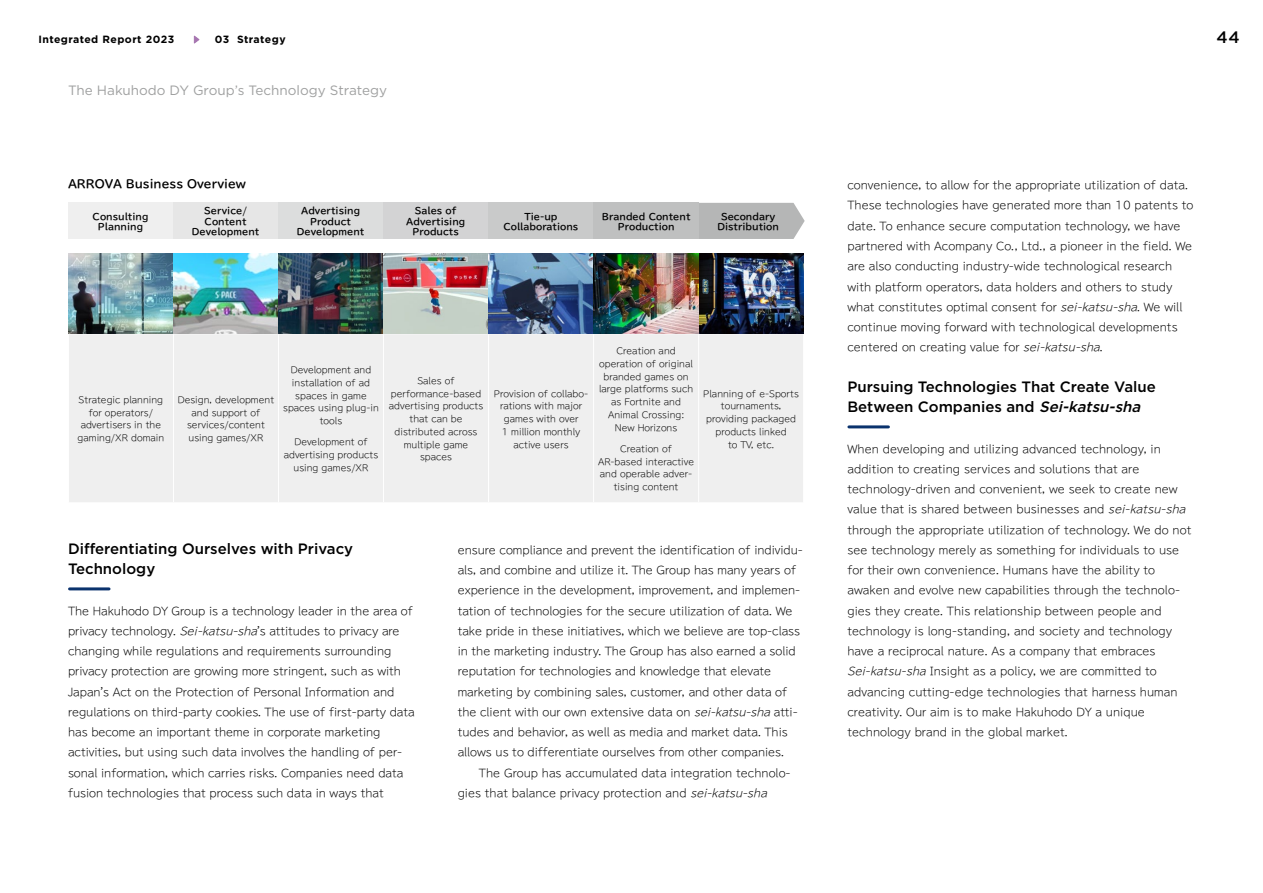
<style>
.page{position:relative;width:1263px;height:893px;background:#fff}
.page>*{position:absolute;margin:0;border:0;box-sizing:border-box;transform-origin:0 0}
.t1{font:500 16.5px "Gotham";color:#000}
.t2{font:500 15px/20.2px "Gotham";color:#000}
.t3{font:13.5px "Gotham";color:#9fa0a0}
.t4{font:700 11.25px "Tsutawaru R Go Std";color:#000}
.t5{font:300 10.5px/20.2px "Tsutawaru R Go Std Super";color:#000}
.t6{font:700 10.5px "Gotham";letter-spacing:.045em;color:#000}
.t7{font:700 9px/10.5px "Tsutawaru R Go Std";color:#000;text-align:center}
.t8{font:300 8.55px/12.8px "Tsutawaru R Go Std Super";color:#000;text-align:center}
.s1{font-style:italic}
</style>
<div class="page">
<hr style="left:70px;top:587px;width:39px;height:3px;background:#0a326d">
<hr style="left:849px;top:425px;width:39px;height:3px;background:#0a326d">
<div style="left:69px;top:334px;width:734px;height:168px;background:#efefef"></div>
<hr style="left:173px;top:334px;width:1px;height:168px;background:#fff">
<hr style="left:278px;top:334px;width:1px;height:168px;background:#fff">
<hr style="left:383px;top:334px;width:1px;height:168px;background:#fff">
<hr style="left:488px;top:334px;width:1px;height:168px;background:#fff">
<hr style="left:593px;top:334px;width:1px;height:168px;background:#fff">
<hr style="left:698px;top:334px;width:1px;height:168px;background:#fff">
<img style="left:69px;top:253px;width:734px;height:80px">
<div style="left:68px;top:203px;width:105px;height:36px;background:#efefef"></div>
<div style="left:699px;top:203px;width:106px;height:36px;background:#b5b6b6"></div>
<div style="left:173px;top:203px;width:105px;height:36px;background:#e6e6e6"></div>
<div style="left:278px;top:203px;width:105px;height:36px;background:#dcdddd"></div>
<div style="left:383px;top:203px;width:105px;height:36px;background:#d3d3d4"></div>
<div style="left:488px;top:203px;width:106px;height:36px;background:#c9caca"></div>
<div style="left:593px;top:203px;width:106px;height:36px;background:#bfc0c0"></div>
<svg style="left:194px;top:35px;width:6px;height:9px"></svg>
<p class="t6" style="left:38px;top:32px;width:137px">Integrated Report 2023</p>
<p class="t6" style="left:215px;top:32px;width:72px">03 Strategy</p>
<h1 class="t1" style="left:1216px;top:27px;width:25px">44</h1>
<p class="t3" style="left:68px;top:82px;width:320px">The Hakuhodo DY Group’s Technology Strategy</p>
<p class="t4" style="left:68px;top:174px;width:179px">ARROVA Business Overview</p>
<p class="t7" style="left:192px;top:206px;width:69px">Service/<br>Content<br>Development</p>
<p class="t7" style="left:297px;top:206px;width:69px">Advertising<br>Product<br>Development</p>
<p class="t7" style="left:406px;top:206px;width:60px">Sales of<br>Advertising<br>Products</p>
<p class="t7" style="left:503px;top:211px;width:76px">Tie-up<br>Collaborations</p>
<p class="t7" style="left:602px;top:211px;width:90px">Branded Content<br>Production</p>
<p class="t7" style="left:93px;top:211px;width:57px">Consulting<br>Planning</p>
<p class="t7" style="left:717px;top:211px;width:63px">Secondary<br>Distribution</p>
<p class="t8" style="left:78px;top:393px;width:88px">Strategic planning for operators/ advertisers in the gaming/XR domain</p>
<p class="t8" style="left:178px;top:393px;width:98px">Design, development and support of services/content using games/XR</p>
<p class="t8" style="left:283px;top:363px;width:97px">Development and installation of ad spaces in game spaces using plug-in tools</p>
<p class="t8" style="left:284px;top:436px;width:96px">Development of advertising products using games/XR</p>
<p class="t8" style="left:389px;top:374px;width:96px">Sales of performance-based advertising products that can be distributed across multiple game spaces</p>
<p class="t8" style="left:494px;top:387px;width:96px">Provision of collabo&shy;rations with major games with over<br>1 million monthly active users</p>
<p class="t8" style="left:599px;top:344px;width:96px">Creation and operation of original branded games on large platforms such as Fortnite and<br>Animal Crossing:<br>New Horizons</p>
<p class="t8" style="left:598px;top:442px;width:98px">Creation of<br>AR-based interactive and operable adver&shy;tising content</p>
<p class="t8" style="left:703px;top:387px;width:97px">Planning of e-Sports tournaments, providing packaged products linked<br>to TV, etc.</p>
<h2 class="t2" style="left:68px;top:538px;width:287px">Differentiating Ourselves with Privacy<br>Technology</h2>
<p class="t5" style="left:68px;top:600px;width:348px">The Hakuhodo DY Group is a technology leader in the area of privacy technology. <span class="s1">Sei-katsu-sha</span>’s attitudes to privacy are changing while regulations and requirements surrounding privacy protection are growing more stringent, such as with Japan’s Act on the Protection of Personal Information and regulations on third-party cookies. The use of first-party data has become an important theme in corporate marketing activities, but using such data involves the handling of per&shy;sonal information, which carries risks. Companies need data fusion technologies that process such data in ways that</p>
<p class="t5" style="left:458px;top:539px;width:347px">ensure compliance and prevent the identification of individu&shy;als, and combine and utilize it. The Group has many years of experience in the development, improvement, and implemen&shy;tation of technologies for the secure utilization of data. We take pride in these initiatives, which we believe are top-class in the marketing industry. The Group has also earned a solid reputation for technologies and knowledge that elevate marketing by combining sales, customer, and other data of the client with our own extensive data on <span class="s1">sei-katsu-sha</span>atti&shy;tudes and behavior, as well as media and market data. This allows us to differentiate ourselves from other companies.</p>
<p class="t5" style="left:458px;top:762px;width:334px;text-indent:21px">The Group has accumulated data integration technolo&shy;gies that balance privacy protection and <span class="s1">sei-katsu-sha</span></p>
<p class="t5" style="left:847px;top:175px;width:348px">convenience, to allow for the appropriate utilization of data.<br>These technologies have generated more than 10 patents to date. To enhance secure computation technology, we have partnered with Acompany Co., Ltd., a pioneer in the field. We are also conducting industry-wide technological research with platform operators, data holders and others to study what constitutes optimal consent for <span class="s1">sei-katsu-sha</span>. We will continue moving forward with technological developments centered on creating value for <span class="s1">sei-katsu-sha</span>.</p>
<h2 class="t2" style="left:847px;top:376px;width:310px">Pursuing Technologies That Create Value<br>Between Companies and <span class="s1">Sei-katsu-sha</span></h2>
<p class="t5" style="left:847px;top:438px;width:346px">When developing and utilizing advanced technology, in addition to creating services and solutions that are technology-driven and convenient, we seek to create new value that is shared between businesses and <span class="s1">sei-katsu-sha </span>through the appropriate utilization of technology. We do not see technology merely as something for individuals to use for their own convenience. Humans have the ability to awaken and evolve new capabilities through the technolo&shy;gies they create. This relationship between people and technology is long-standing, and society and technology have a reciprocal nature. As a company that embraces <span class="s1">Sei-katsu-sha</span>Insight as a policy, we are committed to advancing cutting-edge technologies that harness human creativity. Our aim is to make Hakuhodo DY a unique technology brand in the global market.</p>
</div>
